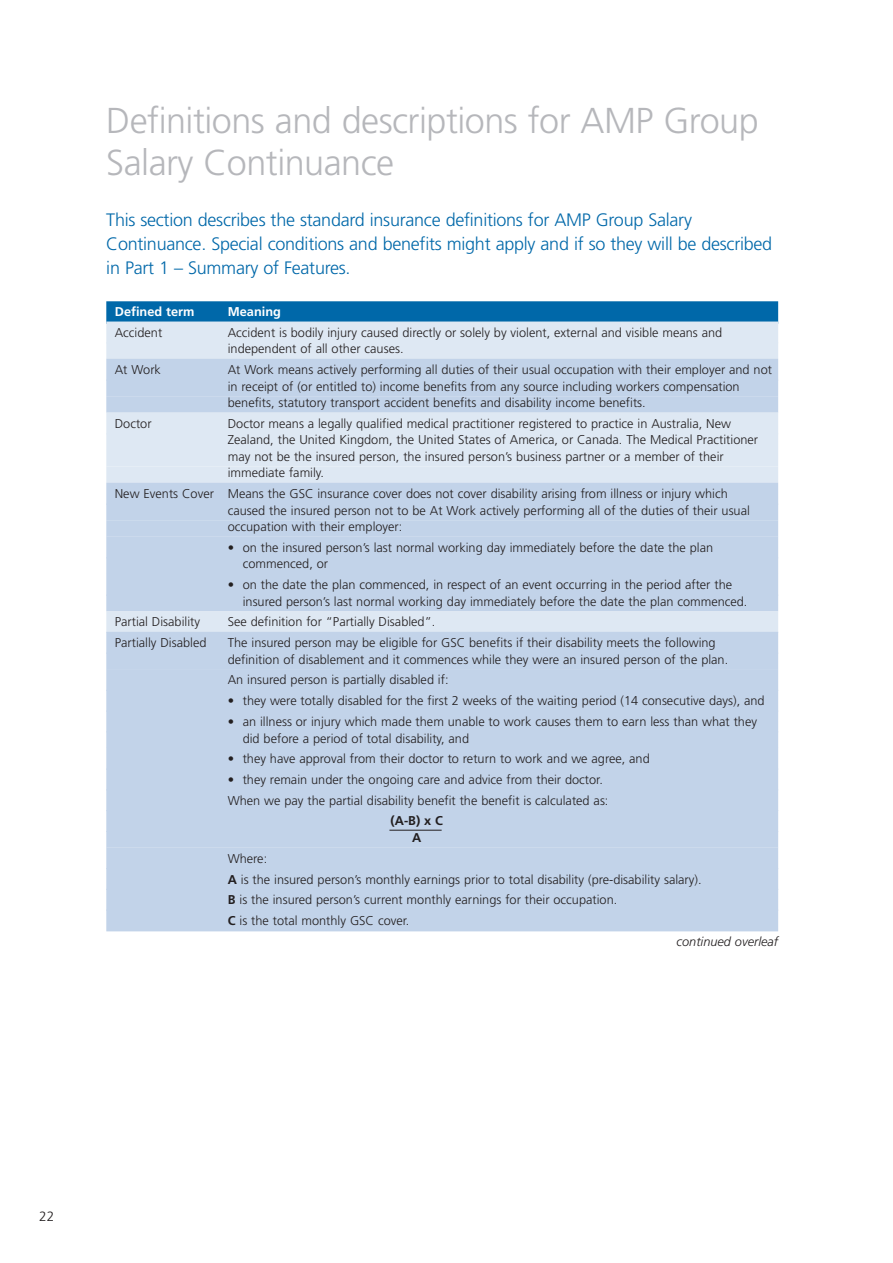
<style>
.page{position:relative;width:893px;height:1263px;background:#fff}
.page>*{position:absolute;margin:0;border:0;box-sizing:border-box;transform-origin:0 0}
.t1{font:300 36px/42px "Frutiger";letter-spacing:-.015em;color:#b6b7bb}
.t2{font:300 18px/24px "Frutiger";letter-spacing:-.015em;color:#0068a9}
.t3{font:300 13.5px "Frutiger";color:#231f20}
.t4{font:300 12.75px/16.5px "Frutiger";color:#231f20}
.t5{font:700 12.75px "Frutiger";color:#fff}
.t6{font:italic 300 12.75px "Frutiger";color:#231f20}
.t7{font:700 12.75px/16.5px "Frutiger";color:#231f20;text-align:center}
.s1{font-weight:700}
</style>
<div class="page">
<div style="left:106px;top:301px;width:672px;height:23px;background:#0068a9"></div>
<div style="left:106px;top:321px;width:672px;height:22px;background:#dee8f3"></div>
<div style="left:106px;top:342px;width:672px;height:17px;background:#dee8f3"></div>
<div style="left:106px;top:359px;width:672px;height:21px;background:#c2d3e9"></div>
<div style="left:106px;top:380px;width:672px;height:16px;background:#c2d3e9"></div>
<div style="left:106px;top:396px;width:672px;height:17px;background:#c2d3e9"></div>
<div style="left:106px;top:412px;width:672px;height:22px;background:#dee8f3"></div>
<div style="left:106px;top:433px;width:672px;height:17px;background:#dee8f3"></div>
<div style="left:106px;top:450px;width:672px;height:16px;background:#dee8f3"></div>
<div style="left:106px;top:466px;width:672px;height:17px;background:#dee8f3"></div>
<div style="left:106px;top:483px;width:672px;height:21px;background:#c2d3e9"></div>
<div style="left:106px;top:504px;width:672px;height:16px;background:#c2d3e9"></div>
<div style="left:106px;top:520px;width:672px;height:17px;background:#c2d3e9"></div>
<div style="left:106px;top:536px;width:672px;height:22px;background:#c2d3e9"></div>
<div style="left:106px;top:557px;width:672px;height:17px;background:#c2d3e9"></div>
<div style="left:106px;top:574px;width:672px;height:22px;background:#c2d3e9"></div>
<div style="left:106px;top:595px;width:672px;height:16px;background:#c2d3e9"></div>
<div style="left:106px;top:611px;width:672px;height:22px;background:#dee8f3"></div>
<div style="left:106px;top:632px;width:672px;height:22px;background:#c2d3e9"></div>
<div style="left:106px;top:653px;width:672px;height:16px;background:#c2d3e9"></div>
<div style="left:106px;top:669px;width:672px;height:22px;background:#c2d3e9"></div>
<div style="left:106px;top:690px;width:672px;height:22px;background:#c2d3e9"></div>
<div style="left:106px;top:711px;width:672px;height:21px;background:#c2d3e9"></div>
<div style="left:106px;top:731px;width:672px;height:17px;background:#c2d3e9"></div>
<div style="left:106px;top:748px;width:672px;height:22px;background:#c2d3e9"></div>
<div style="left:106px;top:769px;width:672px;height:21px;background:#c2d3e9"></div>
<div style="left:106px;top:789px;width:672px;height:22px;background:#c2d3e9"></div>
<div style="left:106px;top:810px;width:672px;height:22px;background:#c2d3e9"></div>
<div style="left:106px;top:831px;width:672px;height:16px;background:#c2d3e9"></div>
<div style="left:106px;top:847px;width:672px;height:22px;background:#c2d3e9"></div>
<div style="left:106px;top:868px;width:672px;height:22px;background:#c2d3e9"></div>
<div style="left:106px;top:889px;width:672px;height:22px;background:#c2d3e9"></div>
<div style="left:106px;top:910px;width:672px;height:21px;background:#c2d3e9"></div>
<hr style="left:389px;top:830px;width:53px;height:1px;background:#231f20">
<h1 class="t1" style="left:106px;top:100px;width:654px">Definitions and descriptions for AMP Group<br>Salary Continuance</h1>
<h2 class="t2" style="left:106px;top:208px;width:667px">This section describes the standard insurance definitions for AMP Group Salary<br>Continuance. Special conditions and benefits might apply and if so they will be described in Part 1 – Summary of Features.</h2>
<p class="t5" style="left:115px;top:304px;width:81px">Defined term</p>
<p class="t5" style="left:228px;top:304px;width:55px">Meaning</p>
<p class="t4" style="left:115px;top:324px;width:49px">Accident</p>
<p class="t4" style="left:228px;top:324px;width:496px">Accident is bodily injury caused directly or solely by violent, external and visible means and independent of all other causes.</p>
<p class="t4" style="left:115px;top:362px;width:48px">At Work</p>
<p class="t4" style="left:228px;top:362px;width:546px">At Work means actively performing all duties of their usual occupation with their employer and not in receipt of (or entitled to) income benefits from any source including workers compensation benefits, statutory transport accident benefits and disability income benefits.</p>
<p class="t4" style="left:115px;top:415px;width:38px">Doctor</p>
<p class="t4" style="left:228px;top:415px;width:532px">Doctor means a legally qualified medical practitioner registered to practice in Australia, New Zealand, the United Kingdom, the United States of America, or Canada. The Medical Practitioner may not be the insured person, the insured person’s business partner or a member of their immediate family.</p>
<p class="t4" style="left:228px;top:486px;width:524px;text-indent:-113px">New Events Cover Means the GSC insurance cover does not cover disability arising from illness or injury which caused the insured person not to be At Work actively performing all of the duties of their usual occupation with their employer:</p>
<p class="t4" style="left:243px;top:539px;width:472px;text-indent:-15px">• on the insured person’s last normal working day immediately before the date the plan commenced, or</p>
<p class="t4" style="left:243px;top:577px;width:506px;text-indent:-15px">• on the date the plan commenced, in respect of an event occurring in the period after the insured person’s last normal working day immediately before the date the plan commenced.</p>
<p class="t4" style="left:115px;top:614px;width:87px">Partial Disability</p>
<p class="t4" style="left:228px;top:614px;width:209px">See definition for “Partially Disabled”.</p>
<p class="t4" style="left:115px;top:635px;width:93px">Partially Disabled</p>
<p class="t4" style="left:228px;top:635px;width:502px">The insured person may be eligible for GSC benefits if their disability meets the following definition of disablement and it commences while they were an insured person of the plan.</p>
<p class="t4" style="left:228px;top:672px;width:222px">An insured person is partially disabled if:</p>
<p class="t4" style="left:228px;top:693px;width:538px">• they were totally disabled for the first 2 weeks of the waiting period (14 consecutive days), and</p>
<p class="t4" style="left:243px;top:713px;width:516px;text-indent:-15px">• an illness or injury which made them unable to work causes them to earn less than what they did before a period of total disability, and</p>
<p class="t4" style="left:228px;top:751px;width:424px">• they have approval from their doctor to return to work and we agree, and</p>
<p class="t4" style="left:228px;top:769px;width:382px;line-height:20.7px">• they remain under the ongoing care and advice from their doctor.<br>When we pay the partial disability benefit the benefit is calculated as:</p>
<p class="t7" style="left:391px;top:813px;width:54px">(A-B) x C<br>A</p>
<p class="t4" style="left:228px;top:850px;width:41px">Where:</p>
<p class="t4" style="left:228px;top:871px;width:475px"><span class="s1">A</span> is the insured person’s monthly earnings prior to total disability (pre-disability salary).</p>
<p class="t4" style="left:228px;top:892px;width:391px"><span class="s1">B</span> is the insured person’s current monthly earnings for their occupation.</p>
<p class="t4" style="left:228px;top:912px;width:183px"><span class="s1">C</span> is the total monthly GSC cover.</p>
<p class="t6" style="left:676px;top:934px;width:103px">continued overleaf</p>
<p class="t3" style="left:39px;top:1209px;width:17px">22</p>
</div>
